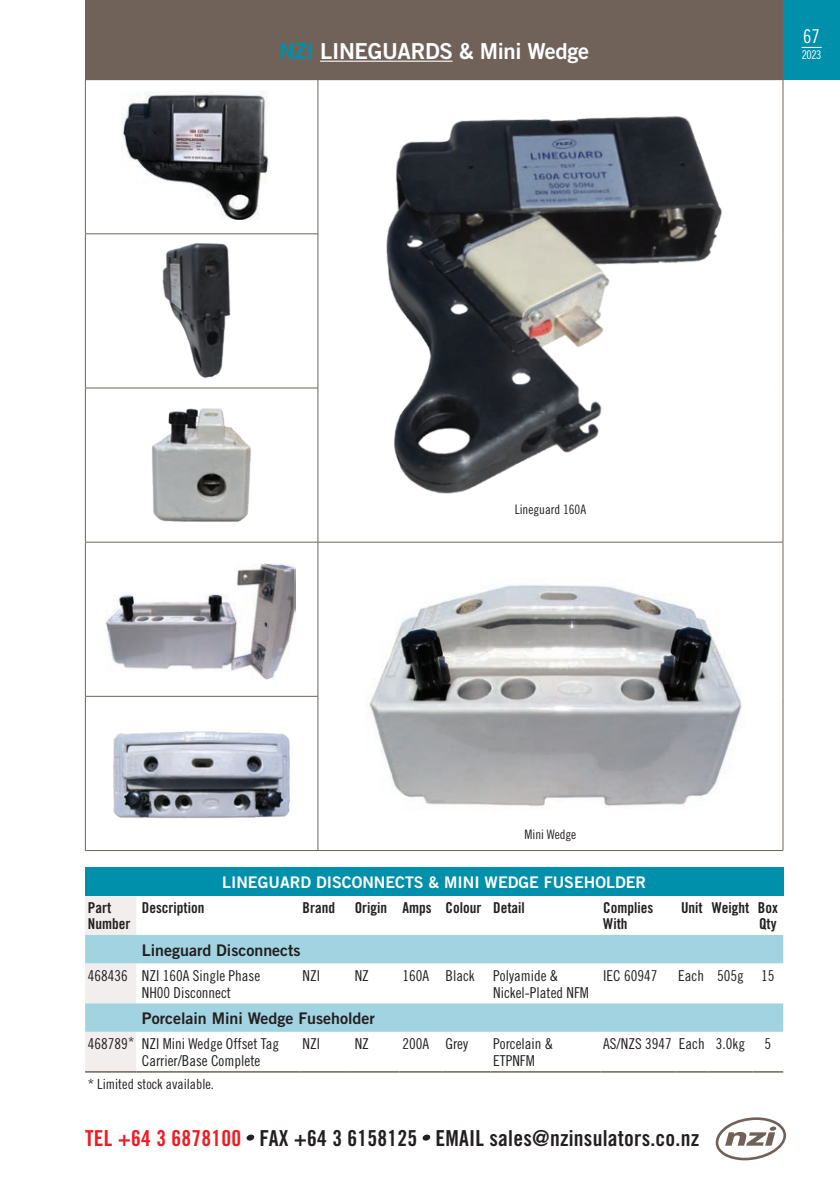
<style>
.page{position:relative;width:840px;height:1191px;background:#fff}
.page>*{position:absolute;margin:0;border:0;box-sizing:border-box;transform-origin:0 0}
.t1{font:22px "Trade Gothic Bold Cond Twenty";letter-spacing:.01em;color:#231f20}
.t2{font:22px "Trade Gothic Bold Two";letter-spacing:-.015em;color:#fff}
.t3{font:19px "Trade Gothic Cond Eighteen";color:#fff}
.t4{font:16px "Trade Gothic Bold Two";color:#231f20}
.t5{font:16px "Trade Gothic Bold Two";color:#fff}
.t6{font:15px/17px "Trade Gothic Cond Eighteen";color:#231f20}
.t7{font:15px/16px "Trade Gothic Bold Cond Twenty";color:#231f20}
.t8{font:14px "Trade Gothic Cond Eighteen";color:#231f20}
.t9{font:13px "Trade Gothic Cond Eighteen";color:#231f20}
.t10{font:12px "Trade Gothic Cond Eighteen";color:#fff}
.s1{color:#0090ab}
.s2{color:#ee1d23}
</style>
<div class="page">
<img style="left:121px;top:91px;width:148px;height:128px">
<img style="left:105px;top:564px;width:190px;height:115px">
<div style="left:85px;top:867px;width:697px;height:29px;background:#0090ab"></div>
<div style="left:85px;top:896px;width:51px;height:175px;background:#f2eeee"></div>
<svg style="left:85px;top:935px;width:697px;height:96px;fill:#a2d3e0"></svg>
<hr style="left:85px;top:1071px;width:51px;height:1px;background:#716259">
<hr style="left:136px;top:1071px;width:163px;height:1px;background:#716259">
<hr style="left:299px;top:1071px;width:52px;height:1px;background:#716259">
<hr style="left:351px;top:1071px;width:48px;height:1px;background:#716259">
<hr style="left:399px;top:1071px;width:43px;height:1px;background:#716259">
<hr style="left:442px;top:1071px;width:48px;height:1px;background:#716259">
<hr style="left:490px;top:1071px;width:110px;height:1px;background:#716259">
<hr style="left:600px;top:1071px;width:75px;height:1px;background:#716259">
<hr style="left:675px;top:1071px;width:33px;height:1px;background:#716259">
<hr style="left:708px;top:1071px;width:44px;height:1px;background:#716259">
<hr style="left:752px;top:1071px;width:30px;height:1px;background:#716259">
<hr style="left:85px;top:233px;width:233px;height:1px;background:#716259">
<hr style="left:85px;top:388px;width:233px;height:1px;background:#716259">
<hr style="left:85px;top:79px;width:233px;height:1px;background:#716259">
<hr style="left:85px;top:80px;width:1px;height:153px;background:#716259">
<hr style="left:85px;top:234px;width:1px;height:154px;background:#716259">
<hr style="left:85px;top:388px;width:1px;height:154px;background:#716259">
<hr style="left:85px;top:542px;width:233px;height:1px;background:#716259">
<hr style="left:85px;top:542px;width:1px;height:154px;background:#716259">
<hr style="left:85px;top:696px;width:233px;height:1px;background:#716259">
<hr style="left:85px;top:696px;width:1px;height:154px;background:#716259">
<hr style="left:85px;top:850px;width:233px;height:1px;background:#716259">
<hr style="left:318px;top:79px;width:464px;height:1px;background:#716259">
<hr style="left:317px;top:80px;width:1px;height:153px;background:#716259">
<hr style="left:782px;top:80px;width:1px;height:154px;background:#716259">
<hr style="left:317px;top:234px;width:1px;height:154px;background:#716259">
<hr style="left:782px;top:234px;width:1px;height:154px;background:#716259">
<hr style="left:317px;top:388px;width:1px;height:154px;background:#716259">
<hr style="left:782px;top:388px;width:1px;height:154px;background:#716259">
<hr style="left:318px;top:542px;width:464px;height:1px;background:#716259">
<hr style="left:317px;top:542px;width:1px;height:154px;background:#716259">
<hr style="left:782px;top:542px;width:1px;height:154px;background:#716259">
<hr style="left:317px;top:696px;width:1px;height:154px;background:#716259">
<hr style="left:782px;top:696px;width:1px;height:154px;background:#716259">
<hr style="left:318px;top:850px;width:464px;height:1px;background:#716259">
<img style="left:365px;top:585px;width:377px;height:222px">
<img style="left:152px;top:408px;width:99px;height:114px">
<img style="left:113px;top:731px;width:177px;height:88px">
<img style="left:162px;top:243px;width:69px;height:135px">
<img style="left:386px;top:116px;width:336px;height:378px">
<div style="left:85px;top:0;width:697px;height:79px;background:#716259"></div>
<svg style="left:715px;top:1117px;width:70px;height:43px"></svg>
<div style="left:246px;top:1134px;width:8px;height:6px;background:#231f20;border-radius:50%"></div>
<div style="left:422px;top:1134px;width:8px;height:6px;background:#231f20;border-radius:50%"></div>
<div style="left:782px;top:0;width:57px;height:79px;background:#0090ab"></div>
<hr style="left:320px;top:61px;width:132px;height:1px;background:#fff">
<svg style="left:801px;top:47px;width:20px;height:1px"></svg>
<h1 class="t2" style="left:279px;top:37px;width:311px"><span class="s1">NZI</span> LINEGUARDS &amp; Mini Wedge</h1>
<p class="t3" style="left:802px;top:25px;width:18px">67</p>
<p class="t10" style="left:801px;top:48px;width:21px">2023</p>
<p class="t9" style="left:514px;top:501px;width:73px">Lineguard 160A</p>
<p class="t9" style="left:524px;top:827px;width:53px">Mini Wedge</p>
<p class="t5" style="left:222px;top:872px;width:425px">LINEGUARD DISCONNECTS &amp; MINI WEDGE FUSEHOLDER</p>
<p class="t7" style="left:88px;top:899px;width:44px">Part<br>Number</p>
<p class="t7" style="left:142px;top:899px;width:64px">Description</p>
<p class="t7" style="left:302px;top:899px;width:34px">Brand</p>
<p class="t7" style="left:354px;top:899px;width:171px">Origin Amps Colour Detail</p>
<p class="t7" style="left:603px;top:899px;width:51px">Complies<br>With</p>
<p class="t7" style="left:680px;top:899px;width:98px;text-align:right">Unit Weight Box<br>Qty</p>
<p class="t4" style="left:142px;top:940px;width:160px">Lineguard Disconnects</p>
<p class="t6" style="left:142px;top:966px;width:120px;text-indent:-54px">468436 NZI 160A Single Phase<br>NH00 Disconnect</p>
<p class="t6" style="left:302px;top:966px;width:19px">NZI</p>
<p class="t6" style="left:354px;top:966px;width:16px">NZ</p>
<p class="t6" style="left:493px;top:966px;width:97px;text-indent:-91px">160A Black Polyamide &amp;<br>Nickel-Plated NFM</p>
<p class="t6" style="left:603px;top:966px;width:56px">IEC 60947</p>
<p class="t6" style="left:677px;top:966px;width:98px">Each 505g 15</p>
<p class="t4" style="left:142px;top:1008px;width:234px">Porcelain Mini Wedge Fuseholder</p>
<p class="t6" style="left:142px;top:1035px;width:139px;text-indent:-54px">468789 NZI Mini Wedge Offset Tag<br>Carrier/Base Complete</p>
<p class="t6" style="left:302px;top:1035px;width:19px">NZI</p>
<p class="t6" style="left:354px;top:1035px;width:16px">NZ</p>
<p class="t6" style="left:402px;top:1035px;width:67px">200A Grey</p>
<p class="t6" style="left:493px;top:1035px;width:61px">Porcelain &amp;<br>ETPNFM</p>
<p class="t6" style="left:603px;top:1035px;width:143px">AS/NZS 3947 Each 3.0kg</p>
<p class="t6" style="left:764px;top:1035px;width:8px">5</p>
<p class="t8" style="left:88px;top:1075px;width:127px">* Limited stock available.</p>
<p class="t8" style="left:128px;top:1033px;width:8px">*</p>
<h1 class="t1" style="left:85px;top:1124px;width:615px"><span class="s2">TEL +64 3 6878100</span> FAX +64 3 6158125 EMAIL sales@nzinsulators.co.nz</h1>
</div>
